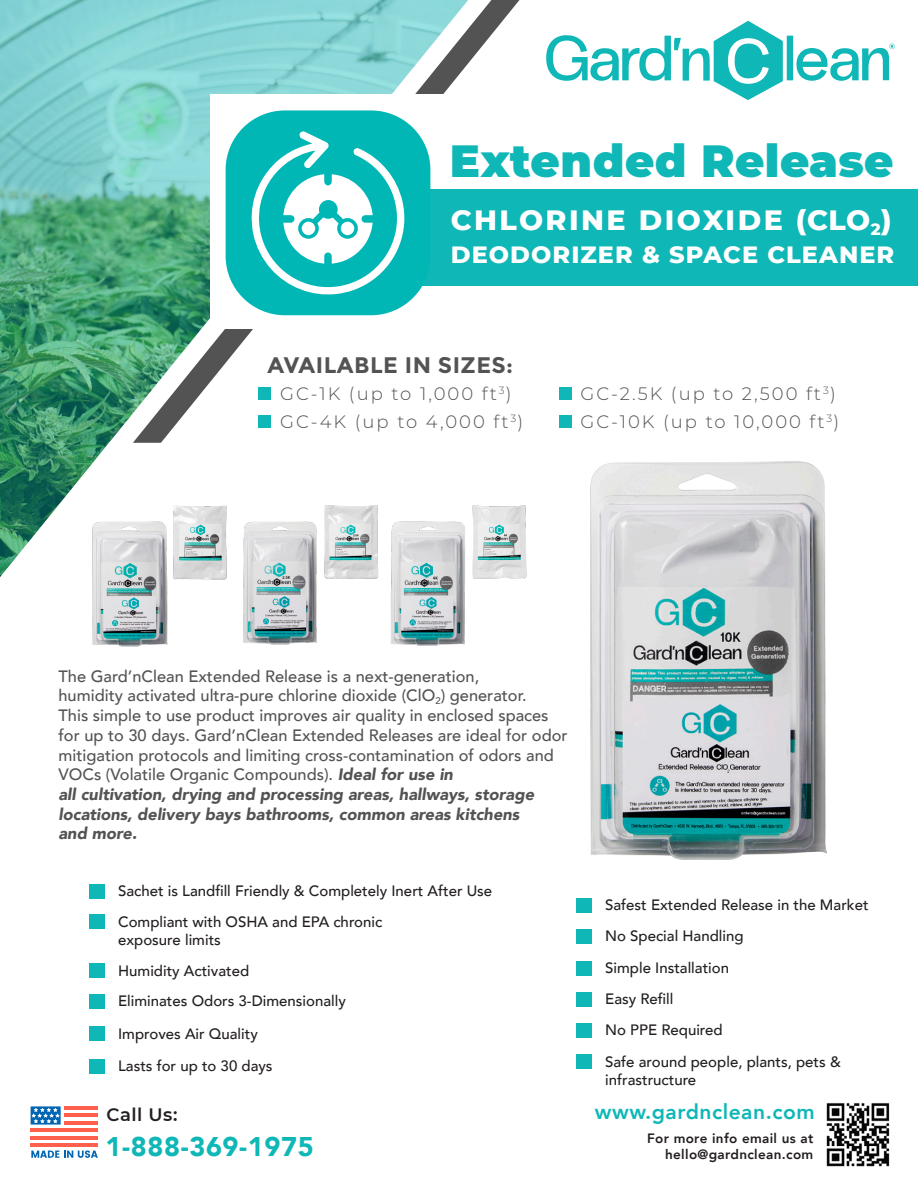
<style>
.page{position:relative;width:918px;height:1188px;background:#fff}
.page>*{position:absolute;margin:0;border:0;box-sizing:border-box;transform-origin:0 0}
.t1{font:900 45px "Montserrat";letter-spacing:.01em;color:#0fb7b6}
.t2{font:800 28.5px "Montserrat";letter-spacing:.085em;color:#fff}
.t3{font:900 27px "Avenir";letter-spacing:.025em;color:#0fb7b6}
.t4{font:800 24px "Montserrat";letter-spacing:.045em;color:#fff}
.t5{font:700 22.5px "Montserrat";letter-spacing:.02em;color:#535353}
.t6{font:800 21px "Avenir";letter-spacing:.025em;color:#0fb7b6}
.t7{font:300 18px "Montserrat";letter-spacing:.11em;color:#535353}
.t8{font:600 18px "Montserrat";letter-spacing:.03em;color:#231f20}
.t9{font:500 16.35px/19.6px "Avenir";color:#535353}
.t10{font:italic 900 16.35px/19.6px "Avenir";color:#535353}
.t11{font:500 15px/18px "Avenir";color:#231f20}
.t12{font:800 13.5px "Avenir";letter-spacing:.025em;color:#231f20}
.s1{font-weight:900;font-style:italic}
</style>
<div class="page">
<hr style="left:65px;top:1106px;width:33px;height:4px;background:#ff604d">
<hr style="left:65px;top:1114px;width:33px;height:3px;background:#ff604d">
<hr style="left:65px;top:1121px;width:33px;height:4px;background:#ff604d">
<hr style="left:31px;top:1128px;width:67px;height:4px;background:#ff604d">
<hr style="left:31px;top:1136px;width:67px;height:3px;background:#ff604d">
<hr style="left:31px;top:1143px;width:67px;height:4px;background:#ff604d">
<svg style="left:31px;top:1106px;width:30px;height:19px"></svg>
<svg style="left:31px;top:1150px;width:67px;height:8px"></svg>
<img style="left:826px;top:1103px;width:64px;height:64px">
<svg style="left:0;top:0;width:133px;height:577px;background:#6ab69f"></svg>
<svg style="left:133px;top:0;width:386px;height:443px"></svg>
<div style="left:210px;top:94px;width:708px;height:235px;background:#fff"></div>
<div style="left:399px;top:189px;width:519px;height:97px;background:#0fb7b6"></div>
<div style="left:228px;top:113px;width:200px;height:200px;background:#00b7b6;border-radius:57px"></div>
<div style="left:226px;top:110px;width:204px;height:205px;border:5px solid #00b7b6;border-radius:57px"></div>
<svg style="left:251px;top:131px;width:154px;height:164px"></svg>
<div style="left:320px;top:201px;width:17px;height:17px;background:#00b7b6;border-radius:50%"></div>
<div style="left:319px;top:200px;width:19px;height:19px;border:2px solid #00b7b6;border-radius:50%"></div>
<div style="left:300px;top:220px;width:17px;height:17px;background:#fff;border-radius:50%"></div>
<div style="left:298px;top:218px;width:21px;height:21px;border:4px solid #00b7b6;border-radius:50%"></div>
<div style="left:339px;top:220px;width:17px;height:17px;background:#fff;border-radius:50%"></div>
<div style="left:337px;top:218px;width:21px;height:21px;border:4px solid #00b7b6;border-radius:50%"></div>
<svg style="left:546px;top:21px;width:349px;height:79px"></svg>
<img style="left:590px;top:461px;width:237px;height:399px">
<img style="left:72px;top:512px;width:96px;height:135px">
<img style="left:173px;top:505px;width:54px;height:75px">
<img style="left:243px;top:521px;width:74px;height:124px">
<img style="left:324px;top:505px;width:55px;height:74px">
<img style="left:390px;top:521px;width:75px;height:125px">
<img style="left:472px;top:505px;width:55px;height:74px">
<div style="left:258px;top:388px;width:13px;height:12px;background:#0fb7b6"></div>
<div style="left:258px;top:415px;width:13px;height:13px;background:#0fb7b6"></div>
<div style="left:559px;top:388px;width:13px;height:12px;background:#0fb7b6"></div>
<div style="left:559px;top:415px;width:13px;height:13px;background:#0fb7b6"></div>
<div style="left:89px;top:884px;width:15px;height:15px;background:#0fb7b6"></div>
<div style="left:89px;top:914px;width:15px;height:15px;background:#0fb7b6"></div>
<div style="left:89px;top:963px;width:15px;height:15px;background:#0fb7b6"></div>
<div style="left:89px;top:994px;width:15px;height:15px;background:#0fb7b6"></div>
<div style="left:89px;top:1026px;width:15px;height:15px;background:#0fb7b6"></div>
<div style="left:576px;top:898px;width:15px;height:15px;background:#0fb7b6"></div>
<div style="left:576px;top:929px;width:15px;height:15px;background:#0fb7b6"></div>
<div style="left:576px;top:961px;width:15px;height:15px;background:#0fb7b6"></div>
<div style="left:576px;top:992px;width:15px;height:15px;background:#0fb7b6"></div>
<div style="left:576px;top:1023px;width:15px;height:15px;background:#0fb7b6"></div>
<div style="left:89px;top:1059px;width:15px;height:15px;background:#0fb7b6"></div>
<div style="left:576px;top:1054px;width:15px;height:15px;background:#0fb7b6"></div>
<p class="t1" style="left:450px;top:127px;width:445px">Extended Release</p>
<p class="t2" style="left:451px;top:199px;width:443px">CHLORINE DIOXIDE (CLO<sub>2</sub>)</p>
<p class="t4" style="left:451px;top:237px;width:445px">DEODORIZER &amp; SPACE CLEANER</p>
<p class="t5" style="left:267px;top:352px;width:247px">AVAILABLE IN SIZES:</p>
<p class="t7" style="left:280px;top:382px;width:233px">GC-1K (up to 1,000 ft<sup>3</sup>)</p>
<p class="t7" style="left:280px;top:410px;width:245px">GC-4K (up to 4,000 ft<sup>3</sup>)</p>
<p class="t7" style="left:580px;top:382px;width:257px">GC-2.5K (up to 2,500 ft<sup>3</sup>)</p>
<p class="t7" style="left:580px;top:410px;width:260px">GC-10K (up to 10,000 ft<sup>3</sup>)</p>
<p class="t9" style="left:58px;top:665px;width:422px">The Gard’nClean Extended Release is a next-generation,</p>
<p class="t9" style="left:58px;top:685px;width:470px">humidity activated ultra-pure chlorine dioxide (ClO<sub>2</sub>) generator.</p>
<p class="t9" style="left:58px;top:705px;width:511px">This simple to use product improves air quality in enclosed spaces for up to 30 days. Gard’nClean Extended Releases are ideal for odor mitigation protocols and limiting cross-contamination of odors and VOCs (Volatile Organic Compounds). <span class="s1">Ideal for use in</span></p>
<p class="t10" style="left:58px;top:784px;width:477px">all cultivation, drying and processing areas, hallways, storage locations, delivery bays bathrooms, common areas kitchens</p>
<p class="t10" style="left:58px;top:824px;width:80px">and more.</p>
<p class="t11" style="left:118px;top:881px;width:376px">Sachet is Landfill Friendly &amp; Completely Inert After Use</p>
<p class="t11" style="left:118px;top:912px;width:266px">Compliant with OSHA and EPA chronic</p>
<p class="t11" style="left:118px;top:930px;width:104px">exposure limits</p>
<p class="t11" style="left:118px;top:961px;width:133px">Humidity Activated</p>
<p class="t11" style="left:118px;top:991px;width:229px">Eliminates Odors 3-Dimensionally</p>
<p class="t11" style="left:118px;top:1024px;width:141px">Improves Air Quality</p>
<p class="t11" style="left:605px;top:895px;width:265px">Safest Extended Release in the Market</p>
<p class="t11" style="left:605px;top:926px;width:140px">No Special Handling</p>
<p class="t11" style="left:605px;top:958px;width:125px">Simple Installation</p>
<p class="t11" style="left:605px;top:989px;width:70px">Easy Refill</p>
<p class="t11" style="left:605px;top:1020px;width:119px">No PPE Required</p>
<p class="t11" style="left:118px;top:1056px;width:156px">Lasts for up to 30 days</p>
<p class="t11" style="left:605px;top:1052px;width:237px">Safe around people, plants, pets &amp; infrastructure</p>
<p class="t8" style="left:106px;top:1102px;width:72px">Call Us:</p>
<p class="t3" style="left:105px;top:1123px;width:210px">1-888-369-1975</p>
<p class="t6" style="left:595px;top:1095px;width:221px">www.gardnclean.com</p>
<p class="t12" style="left:647px;top:1127px;width:168px">For more info email us at</p>
<p class="t12" style="left:665px;top:1144px;width:150px">hello@gardnclean.com</p>
</div>
